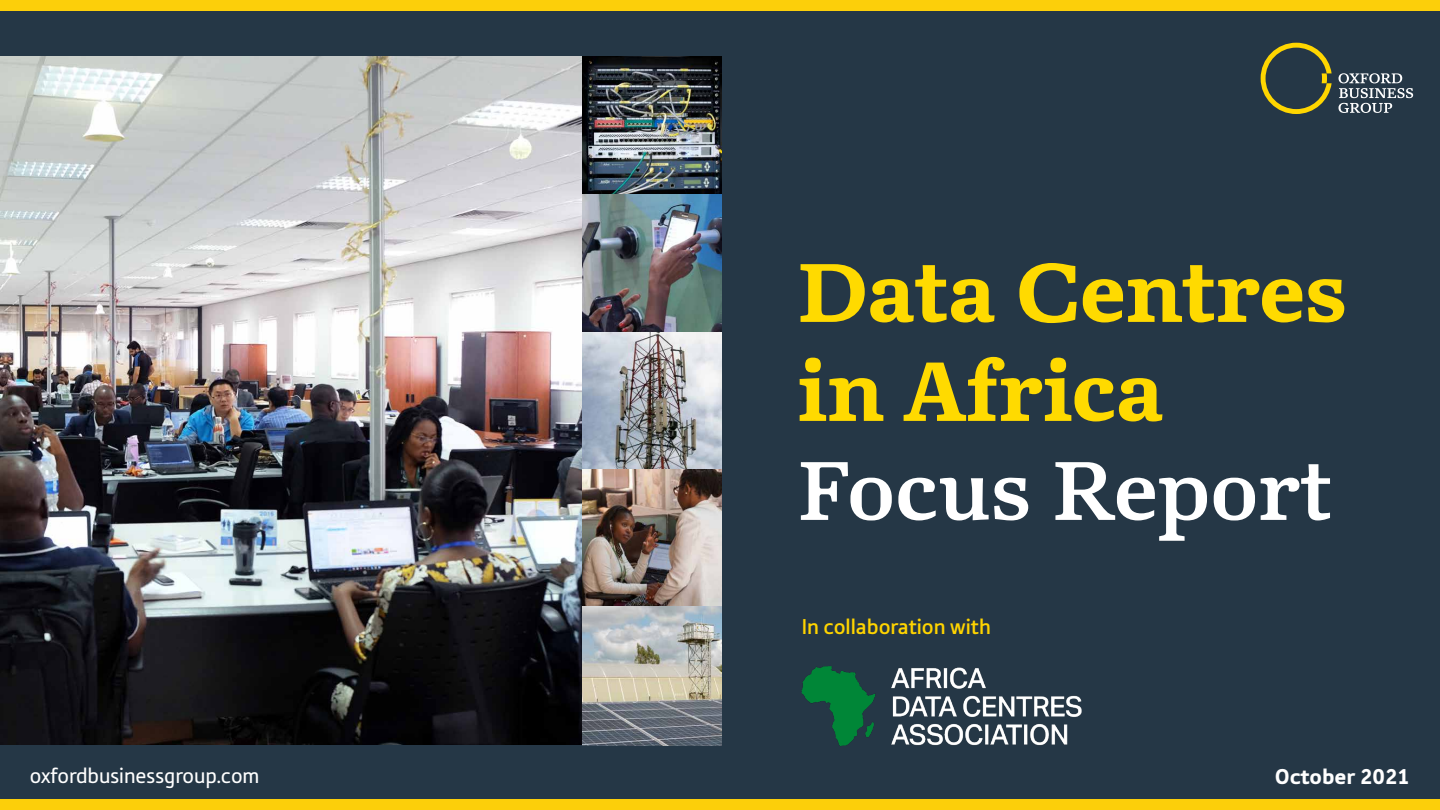
<style>
.page{position:relative;width:1440px;height:810px;background:#fff}
.page>*{position:absolute;margin:0;border:0;box-sizing:border-box;transform-origin:0 0}
.t1{font:700 82.5px/99px "Kunstuff";color:#ffda00}
.t2{font:500 82.5px "Kunstuff";color:#fff}
.t3{font:22.5px "Tabula ITC Std";color:#fff}
.t4{font:500 22.5px "Tabula ITC Std";color:#ffd400}
.t5{font:900 22.5px "Tabula ITC Std";color:#fff}
</style>
<div class="page">
<div style="left:0;top:11px;width:1440px;height:788px;background:#253746"></div>
<div style="left:0;top:0;width:1440px;height:11px;background:#fccf0a"></div>
<div style="left:0;top:799px;width:1440px;height:11px;background:#fccf0a"></div>
<img style="left:0;top:56px;width:721px;height:689px">
<img style="left:583px;top:333px;width:138px;height:138px">
<svg style="left:1261px;top:43px;width:71px;height:71px"></svg>
<svg style="left:1339px;top:73px;width:74px;height:40px"></svg>
<img style="left:802px;top:666px;width:280px;height:80px">
<h1 class="t1" style="left:797px;top:244px;width:551px">Data Centres in Africa</h1>
<h1 class="t2" style="left:797px;top:442px;width:536px">Focus Report</h1>
<p class="t4" style="left:802px;top:614px;width:191px">In collaboration with</p>
<p class="t3" style="left:30px;top:763px;width:231px">oxfordbusinessgroup.com</p>
<p class="t5" style="left:1275px;top:764px;width:137px">October 2021</p>
</div>
